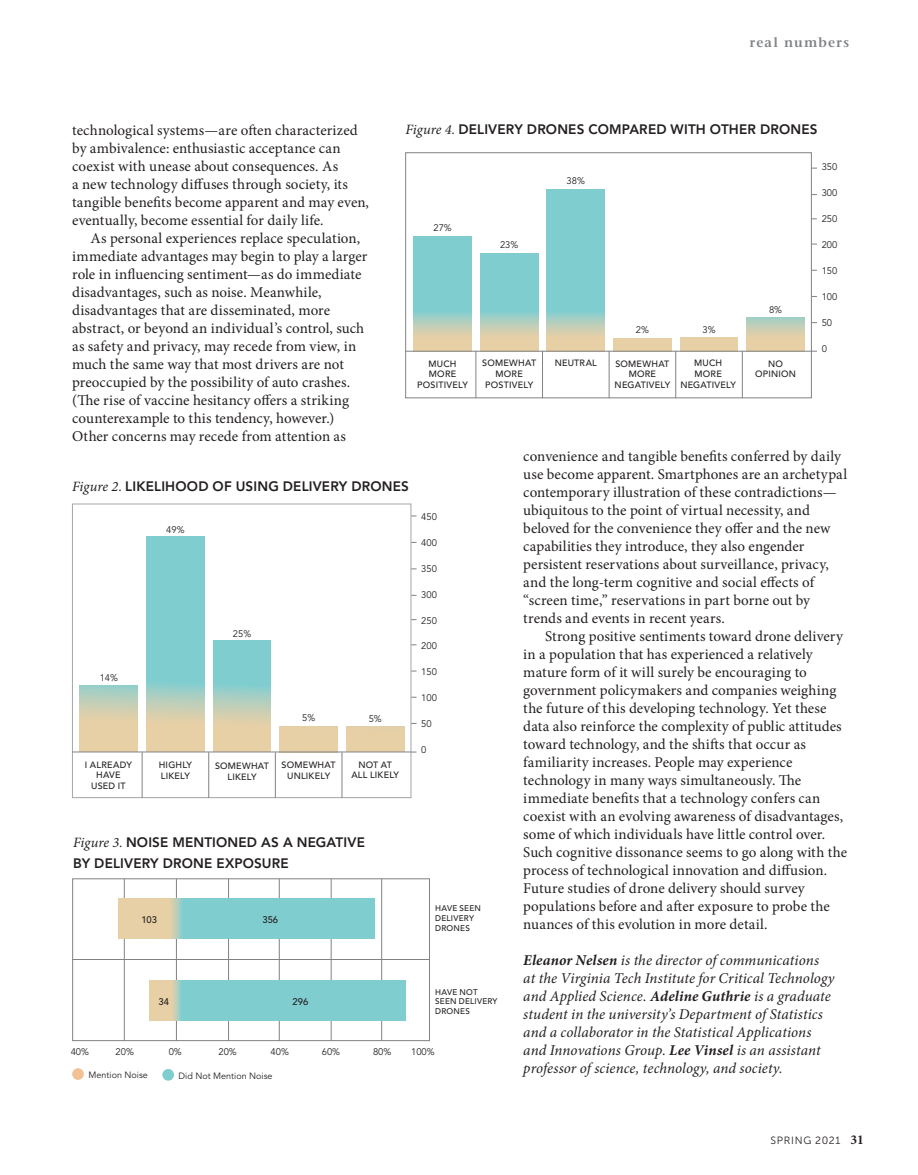
<style>
.page{position:relative;width:918px;height:1175px;background:#fff}
.page>*{position:absolute;margin:0;border:0;box-sizing:border-box;transform-origin:0 0}
.t1{font:15px/18px "Minion Pro";letter-spacing:.005em;color:#231f20}
.t2{font:italic 15px/18px "Minion Pro";letter-spacing:.005em;color:#231f20}
.t3{font:700 13.5px/21px "Expo S Si";letter-spacing:.01em;color:#231f20}
.t4{font:600 13.5px "Stone Serif";letter-spacing:.09em;color:#808285}
.t5{font:10.5px "Museo Sans 300";letter-spacing:.065em;color:#231f20}
.t6{font:9.45px "Expo Book S Si";color:#231f20}
.t7{font:500 9.45px "Expo Book S Si";color:#231f20}
.t8{font:500 9px/10.8px "Expo Book S Si";letter-spacing:.025em;color:#231f20;text-align:center}
.t9{font:9px "Expo Book S Si";color:#231f20}
.t10{font:500 8.1px/9.8px "Expo Book S Si";letter-spacing:.02em;color:#231f20}
.s1{font-family:"Minion Pro";font-weight:400;font-style:italic;font-size:14.25px}
.s2{font-weight:700}
.s3{font-family:"Minion Pro";font-weight:700;font-size:13.5px}
</style>
<div class="page">
<div style="left:405px;top:152px;width:407px;height:246px;border:1px solid #808285"></div>
<svg style="left:414px;top:236px;width:58px;height:115px;background:#98cdc5"></svg>
<svg style="left:480px;top:253px;width:58px;height:98px;background:#9dcdc3"></svg>
<svg style="left:547px;top:190px;width:58px;height:161px;background:#91cdc8"></svg>
<div style="left:614px;top:338px;width:57px;height:13px;background:#e8d0a6"></div>
<div style="left:680px;top:338px;width:58px;height:13px;background:#e8d0a6"></div>
<div style="left:747px;top:317px;width:57px;height:34px;background:linear-gradient(to bottom,#afcec0,#f6d0a0)"></div>
<hr style="left:476px;top:351px;width:1px;height:47px;background:#808285">
<hr style="left:542px;top:351px;width:1px;height:47px;background:#808285">
<hr style="left:609px;top:351px;width:1px;height:47px;background:#808285">
<hr style="left:675px;top:351px;width:1px;height:47px;background:#808285">
<hr style="left:742px;top:351px;width:1px;height:47px;background:#808285">
<hr style="left:405px;top:351px;width:407px;height:1px;background:#808285">
<div style="left:72px;top:504px;width:339px;height:294px;border:1px solid #a4a5a9"></div>
<svg style="left:80px;top:685px;width:58px;height:66px;background:#d2cfaf"></svg>
<svg style="left:147px;top:537px;width:57px;height:214px;background:#98cdc5"></svg>
<svg style="left:213px;top:641px;width:58px;height:110px;background:#adcebd"></svg>
<div style="left:280px;top:726px;width:58px;height:26px;background:#e8d0a6"></div>
<div style="left:346px;top:726px;width:58px;height:26px;background:#e8d0a6"></div>
<hr style="left:142px;top:752px;width:1px;height:46px;background:#808285">
<hr style="left:208px;top:752px;width:1px;height:46px;background:#808285">
<hr style="left:275px;top:752px;width:1px;height:46px;background:#808285">
<hr style="left:342px;top:752px;width:1px;height:46px;background:#808285">
<hr style="left:72px;top:751px;width:339px;height:1px;background:#808285">
<svg style="left:162px;top:1069px;width:12px;height:11px"></svg>
<div style="left:72px;top:1068px;width:12px;height:11px;background:#f2c194;border-radius:50%"></div>
<div style="left:72px;top:878px;width:358px;height:162px;border:1px solid #808285"></div>
<hr style="left:331px;top:879px;width:1px;height:161px;background:#808285">
<hr style="left:279px;top:879px;width:1px;height:161px;background:#808285">
<hr style="left:228px;top:879px;width:1px;height:161px;background:#808285">
<hr style="left:176px;top:879px;width:1px;height:161px;background:#808285">
<hr style="left:124px;top:879px;width:1px;height:161px;background:#808285">
<hr style="left:381px;top:879px;width:1px;height:161px;background:#808285">
<svg style="left:119px;top:898px;width:256px;height:41px;background:#97cdc5"></svg>
<svg style="left:149px;top:980px;width:256px;height:40px;background:#8bcdca"></svg>
<hr style="left:72px;top:959px;width:358px;height:1px;background:#808285">
<p class="t1" style="left:72px;top:121px;width:298px">technological systems—are often characterized by ambivalence: enthusiastic acceptance can coexist with unease about consequences. As<br>a new technology diffuses through society, its tangible benefits become apparent and may even, eventually, become essential for daily life.</p>
<p class="t1" style="left:72px;top:229px;width:297px;text-indent:18px">As personal experiences replace speculation, immediate advantages may begin to play a larger role in influencing sentiment—as do immediate disadvantages, such as noise. Meanwhile, disadvantages that are disseminated, more abstract, or beyond an individual’s control, such as safety and privacy, may recede from view, in much the same way that most drivers are not preoccupied by the possibility of auto crashes. (The rise of vaccine hesitancy offers a striking counterexample to this tendency, however.)<br>Other concerns may recede from attention as</p>
<p class="t4" style="left:750px;top:34px;width:101px">real numbers</p>
<p class="t3" style="left:405px;top:119px;width:414px"><span class="s1">Figure 4.</span> DELIVERY DRONES COMPARED WITH OTHER DRONES</p>
<p class="t6" style="left:433px;top:222px;width:20px">27%</p>
<p class="t6" style="left:500px;top:239px;width:20px">23%</p>
<p class="t6" style="left:567px;top:176px;width:20px">38%</p>
<p class="t6" style="left:636px;top:324px;width:15px">2%</p>
<p class="t6" style="left:702px;top:324px;width:15px">3%</p>
<p class="t6" style="left:769px;top:304px;width:15px">8%</p>
<p class="t8" style="left:417px;top:358px;width:52px">MUCH<br>MORE<br>POSITIVELY</p>
<p class="t8" style="left:482px;top:357px;width:56px">SOMEWHAT<br>MORE<br>POSTIVELY</p>
<p class="t8" style="left:555px;top:358px;width:44px">NEUTRAL</p>
<p class="t8" style="left:615px;top:358px;width:57px">SOMEWHAT<br>MORE<br>NEGATIVELY</p>
<p class="t8" style="left:680px;top:358px;width:57px">MUCH<br>MORE<br>NEGATIVELY</p>
<p class="t8" style="left:755px;top:358px;width:42px">NO<br>OPINION</p>
<p class="t6" style="left:822px;top:161px;width:17px">350</p>
<p class="t6" style="left:822px;top:187px;width:17px">300</p>
<p class="t6" style="left:822px;top:213px;width:17px">250</p>
<p class="t6" style="left:822px;top:239px;width:17px">200</p>
<p class="t6" style="left:822px;top:265px;width:17px">150</p>
<p class="t6" style="left:822px;top:291px;width:17px">100</p>
<p class="t6" style="left:822px;top:317px;width:12px">50</p>
<p class="t6" style="left:822px;top:343px;width:7px">0</p>
<p class="t3" style="left:72px;top:475px;width:338px"><span class="s1">Figure 2.</span> LIKELIHOOD OF USING DELIVERY DRONES</p>
<p class="t6" style="left:166px;top:524px;width:20px">49%</p>
<p class="t6" style="left:100px;top:672px;width:20px">14%</p>
<p class="t6" style="left:233px;top:628px;width:20px">25%</p>
<p class="t6" style="left:302px;top:712px;width:15px">5%</p>
<p class="t6" style="left:369px;top:713px;width:15px">5%</p>
<p class="t8" style="left:85px;top:759px;width:48px">I ALREADY<br>HAVE<br>USED IT</p>
<p class="t8" style="left:159px;top:760px;width:35px;text-align:left">HIGHLY<br>LIKELY</p>
<p class="t8" style="left:215px;top:760px;width:56px">SOMEWHAT<br>LIKELY</p>
<p class="t8" style="left:282px;top:760px;width:56px">SOMEWHAT<br>UNLIKELY</p>
<p class="t8" style="left:351px;top:759px;width:49px">NOT AT<br>ALL LIKELY</p>
<p class="t6" style="left:421px;top:511px;width:17px">450</p>
<p class="t6" style="left:421px;top:537px;width:17px">400</p>
<p class="t6" style="left:421px;top:563px;width:17px">350</p>
<p class="t6" style="left:421px;top:589px;width:17px">300</p>
<p class="t6" style="left:421px;top:614px;width:17px">250</p>
<p class="t6" style="left:421px;top:640px;width:17px">200</p>
<p class="t6" style="left:421px;top:666px;width:17px">150</p>
<p class="t6" style="left:421px;top:692px;width:17px">100</p>
<p class="t6" style="left:421px;top:718px;width:12px">50</p>
<p class="t6" style="left:421px;top:744px;width:7px">0</p>
<p class="t3" style="left:73px;top:831px;width:293px"><span class="s1">Figure 3.</span> NOISE MENTIONED AS A NEGATIVE<br>BY DELIVERY DRONE EXPOSURE</p>
<p class="t7" style="left:141px;top:914px;width:17px">103</p>
<p class="t7" style="left:262px;top:914px;width:17px">356</p>
<p class="t10" style="left:435px;top:903px;width:47px">HAVE SEEN<br>DELIVERY<br>DRONES</p>
<p class="t7" style="left:158px;top:996px;width:12px">34</p>
<p class="t7" style="left:293px;top:996px;width:17px">296</p>
<p class="t10" style="left:435px;top:987px;width:64px">HAVE NOT<br>SEEN DELIVERY<br>DRONES</p>
<p class="t6" style="left:71px;top:1046px;width:20px">40%</p>
<p class="t6" style="left:116px;top:1046px;width:20px">20%</p>
<p class="t6" style="left:169px;top:1046px;width:15px">0%</p>
<p class="t6" style="left:218px;top:1046px;width:20px">20%</p>
<p class="t6" style="left:271px;top:1046px;width:20px">40%</p>
<p class="t6" style="left:322px;top:1046px;width:20px">60%</p>
<p class="t6" style="left:373px;top:1046px;width:20px">80%</p>
<p class="t6" style="left:411px;top:1046px;width:25px">100%</p>
<p class="t9" style="left:89px;top:1069px;width:61px">Mention Noise</p>
<p class="t9" style="left:179px;top:1070px;width:96px">Did Not Mention Noise</p>
<p class="t1" style="left:523px;top:447px;width:325px">convenience and tangible benefits conferred by daily use become apparent. Smartphones are an archetypal contemporary illustration of these contradictions— ubiquitous to the point of virtual necessity, and beloved for the convenience they offer and the new capabilities they introduce, they also engender persistent reservations about surveillance, privacy, and the long-term cognitive and social effects of “screen time,” reservations in part borne out by trends and events in recent years.</p>
<p class="t1" style="left:523px;top:627px;width:325px;text-indent:22px">Strong positive sentiments toward drone delivery in a population that has experienced a relatively mature form of it will surely be encouraging to government policymakers and companies weighing the future of this developing technology. Yet these data also reinforce the complexity of public attitudes toward technology, and the shifts that occur as familiarity increases. People may experience technology in many ways simultaneously. The immediate benefits that a technology confers can coexist with an evolving awareness of disadvantages, some of which individuals have little control over.<br>Such cognitive dissonance seems to go along with the process of technological innovation and diffusion.<br>Future studies of drone delivery should survey populations before and after exposure to probe the nuances of this evolution in more detail.</p>
<p class="t2" style="left:523px;top:951px;width:313px"><span class="s2">Eleanor Nelsen</span> is the director of communications at the Virginia Tech Institute for Critical Technology and Applied Science. <span class="s2">Adeline Guthrie</span> is a graduate student in the university’s Department of Statistics and a collaborator in the Statistical Applications and Innovations Group. <span class="s2">Lee Vinsel</span> is an assistant professor of science, technology, and society.</p>
<p class="t5" style="left:771px;top:1135px;width:95px">SPRING 2021 <span class="s3">31</span></p>
</div>
